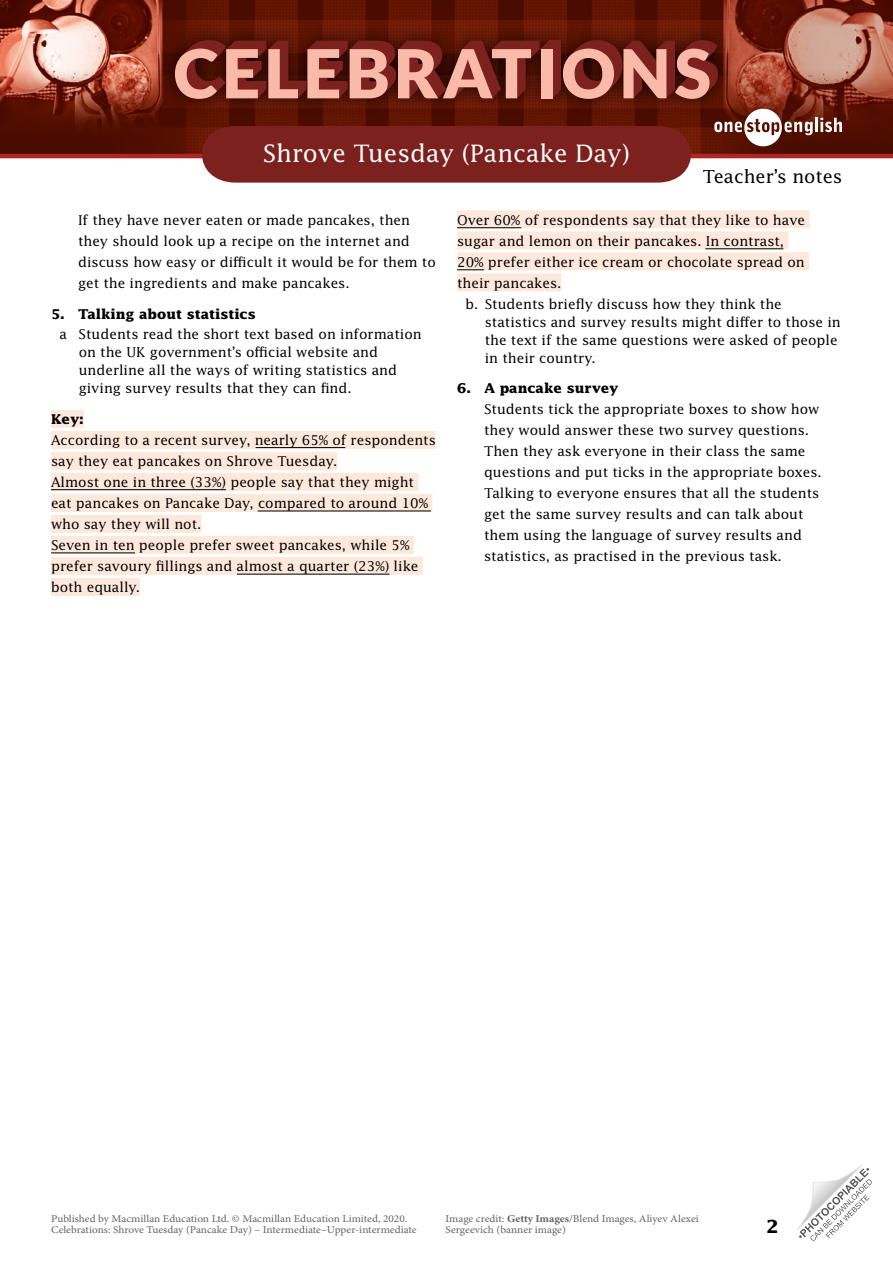
<style>
.page{position:relative;width:893px;height:1263px;background:#fff}
.page>*{position:absolute;margin:0;border:0;box-sizing:border-box;transform-origin:0 0}
.TN_-_Article_title{font:24px "Lucida Std";color:#fff}
.t1{font:18px "Lucida Std";color:#000}
.t2{font:700 18px "Lucida Std";color:#000}
.TN_-_9pt_indented_bo{font:13.5px/21px "Lucida Std";color:#000}
.TN_-_Key_body_number{font:13.5px/21px "Lucida Std";color:#000}
.WS_-_Number_list{font:13.5px/18px "Lucida Std";color:#000}
.TN_-_List_head{font:700 13.5px "Lucida Std";color:#000}
.TN_-_Key_heading{font:700 13.5px "Lucida Std";color:#000}
.Template__Footer{font:10.5px/10.5px "Minion Pro";color:#646363;scale:1.08 1}
.s1{font-weight:700}
</style>
<div class="page">
<img style="left:0;top:0;width:893px;height:154px">
<svg style="left:797px;top:1165px;width:75px;height:76px"></svg>
<svg style="left:714px;top:109px;width:99px;height:37px"></svg>
<hr style="left:815px;top:118px;width:3px;height:14px;background:#fff">
<svg style="left:820px;top:118px;width:22px;height:14px"></svg>
<hr style="left:0;top:154px;width:893px;height:4px;background:#af2626">
<div style="left:157px;top:22px;width:578px;height:95px;background:#000;opacity:.75"></div>
<div style="left:549px;top:41px;width:12px;height:49px;background:#7c211e"></div>
<div style="left:548px;top:41px;width:12px;height:50px;background:#7c211e"></div>
<div style="left:548px;top:42px;width:11px;height:50px;background:#7c211e"></div>
<div style="left:547px;top:43px;width:11px;height:49px;background:#7c211e"></div>
<div style="left:546px;top:44px;width:11px;height:49px;background:#7c211e"></div>
<div style="left:545px;top:45px;width:12px;height:49px;background:#7c211e"></div>
<div style="left:544px;top:46px;width:12px;height:49px;background:#7c211e"></div>
<div style="left:543px;top:47px;width:12px;height:49px;background:#7c211e"></div>
<div style="left:542px;top:47px;width:12px;height:50px;background:#7c211e"></div>
<svg style="left:552px;top:49px;width:1px;height:48px"></svg>
<svg style="left:175px;top:40px;width:365px;height:59px;background:#9b564b"></svg>
<div style="left:541px;top:49px;width:11px;height:49px;background:#f9baaa"></div>
<svg style="left:563px;top:40px;width:155px;height:59px;background:#9e594e"></svg>
<svg style="left:191px;top:126px;width:511px;height:57px;background:#802925"></svg>
<div style="left:457px;top:210px;width:352px;height:18px;background:#fde8dc"></div>
<div style="left:457px;top:231px;width:331px;height:18px;background:#fde8dc"></div>
<div style="left:457px;top:252px;width:352px;height:18px;background:#fde8dc"></div>
<div style="left:457px;top:273px;width:104px;height:18px;background:#fde8dc"></div>
<div style="left:51px;top:410px;width:33px;height:18px;background:#fde8dc"></div>
<div style="left:51px;top:431px;width:295px;height:18px;background:#fde8dc"></div>
<div style="left:346px;top:431px;width:90px;height:18px;background:#fde8dc"></div>
<div style="left:51px;top:452px;width:286px;height:18px;background:#fde8dc"></div>
<div style="left:51px;top:473px;width:367px;height:18px;background:#fde8dc"></div>
<div style="left:51px;top:494px;width:377px;height:18px;background:#fde8dc"></div>
<hr style="left:428px;top:494px;width:4px;height:18px;background:#fde8dc">
<div style="left:51px;top:515px;width:150px;height:18px;background:#fde8dc"></div>
<div style="left:51px;top:536px;width:363px;height:18px;background:#fde8dc"></div>
<div style="left:51px;top:557px;width:186px;height:18px;background:#fde8dc"></div>
<div style="left:237px;top:557px;width:186px;height:18px;background:#fde8dc"></div>
<div style="left:51px;top:578px;width:89px;height:18px;background:#fde8dc"></div>
<hr style="left:256px;top:447px;width:89px;height:1px;background:#000">
<hr style="left:51px;top:489px;width:175px;height:1px;background:#000">
<hr style="left:258px;top:511px;width:173px;height:1px;background:#000">
<hr style="left:51px;top:552px;width:84px;height:1px;background:#000">
<hr style="left:237px;top:574px;width:152px;height:1px;background:#000">
<hr style="left:457px;top:227px;width:64px;height:1px;background:#000">
<hr style="left:705px;top:248px;width:78px;height:1px;background:#000">
<svg style="left:457px;top:269px;width:27px;height:1px"></svg>
<p class="TN_-_Article_title" style="left:263px;top:139px;width:369px">Shrove Tuesday (Pancake Day)</p>
<h2 class="t1" style="left:703px;top:165px;width:141px">Teacher’s notes</h2>
<p class="TN_-_9pt_indented_bo" style="left:78px;top:209px;width:359px">If they have never eaten or made pancakes, then they should look up a recipe on the internet and discuss how easy or difficult it would be for them to get the ingredients and make pancakes.</p>
<p class="TN_-_List_head" style="left:51px;top:306px;width:206px">5. Talking about statistics</p>
<p class="WS_-_Number_list" style="left:79px;top:324px;width:345px;text-indent:-19px">a Students read the short text based on information on the UK government’s official website and underline all the ways of writing statistics and giving survey results that they can find.</p>
<p class="TN_-_Key_heading" style="left:51px;top:411px;width:34px">Key:</p>
<p class="TN_-_Key_body_number" style="left:51px;top:429px;width:386px">According to a recent survey, nearly 65% of respondents say they eat pancakes on Shrove Tuesday.</p>
<p class="TN_-_Key_body_number" style="left:51px;top:471px;width:379px">Almost one in three (33%) people say that they might eat pancakes on Pancake Day, compared to around 10% who say they will not.</p>
<p class="TN_-_Key_body_number" style="left:51px;top:534px;width:369px">Seven in ten people prefer sweet pancakes, while 5% prefer savoury fillings and almost a quarter (23%) like both equally.</p>
<p class="TN_-_Key_body_number" style="left:457px;top:209px;width:349px">Over 60% of respondents say that they like to have sugar and lemon on their pancakes. In contrast, 20% prefer either ice cream or chocolate spread on their pancakes.</p>
<p class="WS_-_Number_list" style="left:485px;top:294px;width:358px;text-indent:-19px">b. Students briefly discuss how they think the statistics and survey results might differ to those in the text if the same questions were asked of people in their country.</p>
<p class="TN_-_List_head" style="left:457px;top:380px;width:163px">6. A pancake survey</p>
<p class="TN_-_9pt_indented_bo" style="left:484px;top:398px;width:339px">Students tick the appropriate boxes to show how they would answer these two survey questions.<br>Then they ask everyone in their class the same questions and put ticks in the appropriate boxes.<br>Talking to everyone ensures that all the students get the same survey results and can talk about them using the language of survey results and statistics, as practised in the previous task.</p>
<p class="Template__Footer" style="left:51px;top:1214px;width:340px">Published by Macmillan Education Ltd. © Macmillan Education Limited, 2020.<br>Celebrations: Shrove Tuesday (Pancake Day) – Intermediate–Upper-intermediate</p>
<p class="Template__Footer" style="left:446px;top:1214px;width:236px">Image credit: <span class="s1">Getty Images</span>/Blend Images, Aliyev Alexei<br>Sergeevich (banner image)</p>
<h2 class="t2" style="left:766px;top:1215px;width:14px">2</h2>
</div>
